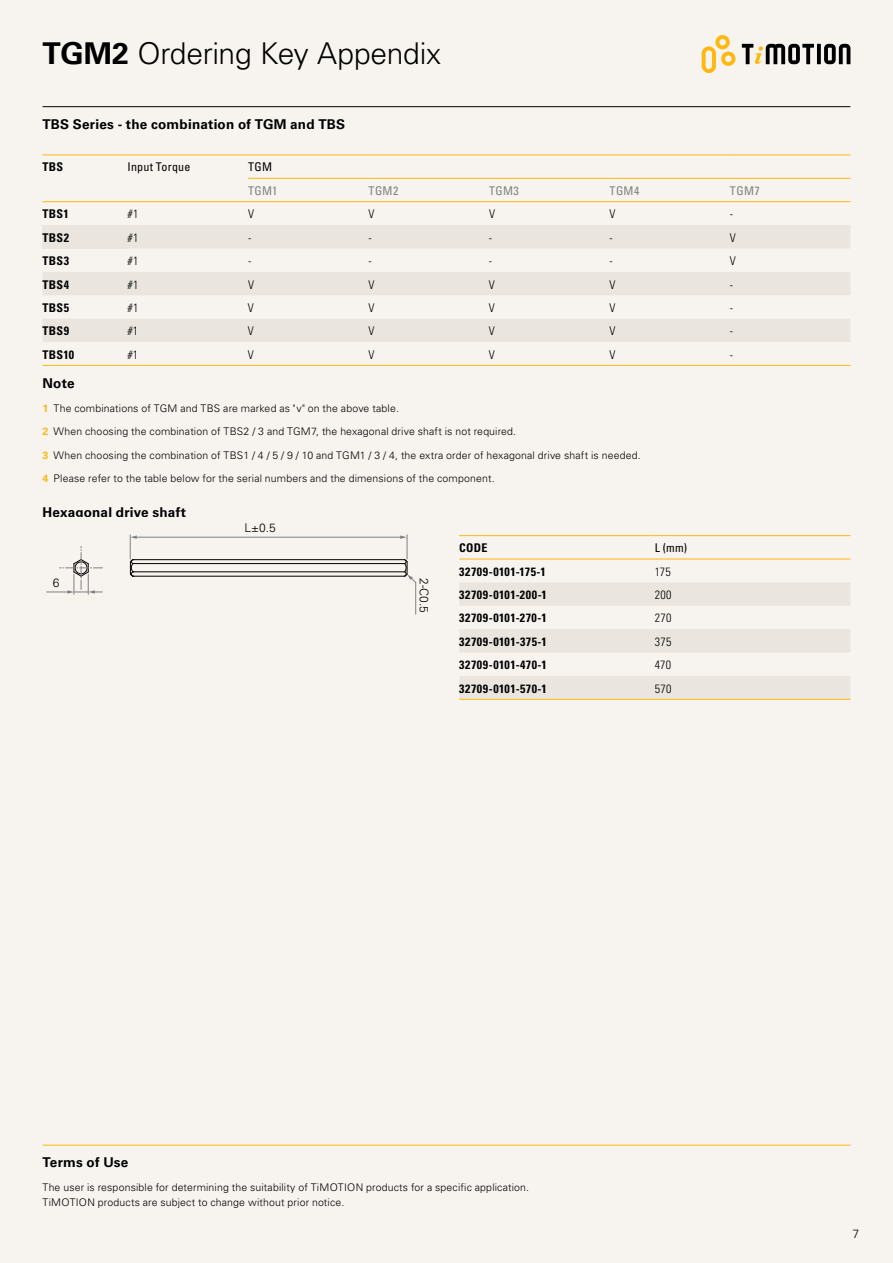
<style>
.page{position:relative;width:893px;height:1263px;background:#f7f3ef}
.page>*{position:absolute;margin:0;border:0;box-sizing:border-box;transform-origin:0 0}
.t1{font:300 30px "Univers LT Std";letter-spacing:-.01em;color:#000}
.t2{font:700 13.5px "Univers LT Std";letter-spacing:.015em;color:#000}
.t3{font:700 condensed 12px "Univers LT Std";letter-spacing:.04em;color:#000}
.t4{font:300 condensed 12px "Univers LT Std";letter-spacing:.02em;color:#000}
.t5{font:condensed 12px "Univers LT Std";letter-spacing:.045em;color:#808284}
.t6{font:condensed 12px "Univers LT Std";letter-spacing:.015em;color:#000}
.t7{font:300 12px "Univers LT Std";color:#000}
.t8{font:300 10.5px/15px "Univers LT Std";letter-spacing:.015em;color:#000}
.s1{font-weight:700}
.s2{font-weight:700;color:#fdb812}
</style>
<div class="page">
<svg style="left:702px;top:35px;width:33px;height:38px"></svg>
<svg style="left:817px;top:44px;width:4px;height:20px"></svg>
<svg style="left:824px;top:44px;width:26px;height:20px"></svg>
<svg style="left:742px;top:44px;width:72px;height:20px"></svg>
<hr style="left:43px;top:106px;width:807px;height:1px;background:#000">
<svg style="left:43px;top:225px;width:807px;height:117px;fill:#eae6df"></svg>
<hr style="left:43px;top:201px;width:85px;height:1px;background:#fdb812">
<hr style="left:248px;top:178px;width:121px;height:1px;background:#fdb812">
<hr style="left:369px;top:178px;width:120px;height:1px;background:#fdb812">
<hr style="left:489px;top:178px;width:120px;height:1px;background:#fdb812">
<hr style="left:609px;top:178px;width:121px;height:1px;background:#fdb812">
<hr style="left:730px;top:178px;width:120px;height:1px;background:#fdb812">
<hr style="left:43px;top:365px;width:85px;height:1px;background:#fdb812">
<hr style="left:128px;top:201px;width:120px;height:1px;background:#fdb812">
<hr style="left:248px;top:201px;width:121px;height:1px;background:#fdb812">
<hr style="left:369px;top:201px;width:120px;height:1px;background:#fdb812">
<hr style="left:489px;top:201px;width:120px;height:1px;background:#fdb812">
<hr style="left:609px;top:201px;width:121px;height:1px;background:#fdb812">
<hr style="left:730px;top:201px;width:120px;height:1px;background:#fdb812">
<hr style="left:128px;top:365px;width:120px;height:1px;background:#fdb812">
<hr style="left:248px;top:365px;width:121px;height:1px;background:#fdb812">
<hr style="left:369px;top:365px;width:120px;height:1px;background:#fdb812">
<hr style="left:489px;top:365px;width:120px;height:1px;background:#fdb812">
<hr style="left:609px;top:365px;width:121px;height:1px;background:#fdb812">
<hr style="left:730px;top:365px;width:120px;height:1px;background:#fdb812">
<hr style="left:43px;top:155px;width:85px;height:1px;background:#fdb812">
<hr style="left:128px;top:155px;width:120px;height:1px;background:#fdb812">
<hr style="left:248px;top:155px;width:121px;height:1px;background:#fdb812">
<hr style="left:369px;top:155px;width:120px;height:1px;background:#fdb812">
<hr style="left:489px;top:155px;width:120px;height:1px;background:#fdb812">
<hr style="left:609px;top:155px;width:121px;height:1px;background:#fdb812">
<hr style="left:730px;top:155px;width:120px;height:1px;background:#fdb812">
<svg style="left:459px;top:583px;width:391px;height:116px;fill:#eae6df"></svg>
<hr style="left:459px;top:559px;width:196px;height:1px;background:#fdb812">
<hr style="left:655px;top:559px;width:195px;height:1px;background:#fdb812">
<hr style="left:459px;top:699px;width:196px;height:1px;background:#fdb812">
<hr style="left:655px;top:699px;width:195px;height:1px;background:#fdb812">
<hr style="left:459px;top:535px;width:196px;height:1px;background:#fdb812">
<hr style="left:655px;top:535px;width:195px;height:1px;background:#fdb812">
<hr style="left:133px;top:563px;width:272px;height:1px;background:#030000">
<hr style="left:133px;top:572px;width:272px;height:1px;background:#030000">
<hr style="left:133px;top:576px;width:272px;height:1px;background:#030000">
<hr style="left:133px;top:559px;width:272px;height:1px;background:#030000">
<hr style="left:136px;top:537px;width:265px;height:1px;background:#808284">
<svg style="left:130px;top:535px;width:7px;height:42px"></svg>
<svg style="left:400px;top:535px;width:16px;height:48px"></svg>
<hr style="left:415px;top:582px;width:1px;height:32px;background:#808284">
<svg style="left:47px;top:546px;width:56px;height:48px"></svg>
<hr style="left:43px;top:1145px;width:807px;height:1px;background:#fdb812">
<h1 class="t1" style="left:43px;top:36px;width:400px"><span class="s1">TGM2</span> Ordering Key Appendix</h1>
<p class="t2" style="left:43px;top:116px;width:304px">TBS Series - the combination of TGM and TBS</p>
<p class="t3" style="left:43px;top:160px;width:22px">TBS</p>
<p class="t6" style="left:128px;top:159px;width:64px">Input Torque</p>
<p class="t6" style="left:248px;top:159px;width:26px">TGM</p>
<p class="t5" style="left:248px;top:183px;width:31px">TGM1</p>
<p class="t5" style="left:368px;top:183px;width:31px">TGM2</p>
<p class="t5" style="left:489px;top:183px;width:31px">TGM3</p>
<p class="t5" style="left:609px;top:183px;width:31px">TGM4</p>
<p class="t5" style="left:730px;top:183px;width:31px">TGM7</p>
<p class="t3" style="left:43px;top:207px;width:28px">TBS1</p>
<p class="t4" style="left:128px;top:207px;width:12px">#1</p>
<p class="t4" style="left:248px;top:207px;width:7px">V</p>
<p class="t4" style="left:368px;top:207px;width:7px">V</p>
<p class="t4" style="left:489px;top:207px;width:7px">V</p>
<p class="t4" style="left:609px;top:207px;width:7px">V</p>
<p class="t4" style="left:730px;top:207px;width:5px">-</p>
<p class="t3" style="left:42px;top:230px;width:28px">TBS2</p>
<p class="t4" style="left:128px;top:230px;width:12px">#1</p>
<p class="t4" style="left:248px;top:230px;width:5px">-</p>
<p class="t4" style="left:368px;top:230px;width:5px">-</p>
<p class="t4" style="left:489px;top:230px;width:5px">-</p>
<p class="t4" style="left:609px;top:230px;width:5px">-</p>
<p class="t4" style="left:730px;top:230px;width:7px">V</p>
<p class="t3" style="left:42px;top:254px;width:28px">TBS3</p>
<p class="t4" style="left:128px;top:254px;width:12px">#1</p>
<p class="t4" style="left:248px;top:254px;width:5px">-</p>
<p class="t4" style="left:368px;top:254px;width:5px">-</p>
<p class="t4" style="left:489px;top:254px;width:5px">-</p>
<p class="t4" style="left:609px;top:254px;width:5px">-</p>
<p class="t4" style="left:730px;top:254px;width:7px">V</p>
<p class="t3" style="left:42px;top:277px;width:28px">TBS4</p>
<p class="t4" style="left:128px;top:277px;width:12px">#1</p>
<p class="t4" style="left:248px;top:277px;width:7px">V</p>
<p class="t4" style="left:368px;top:277px;width:7px">V</p>
<p class="t4" style="left:489px;top:277px;width:7px">V</p>
<p class="t4" style="left:609px;top:277px;width:7px">V</p>
<p class="t4" style="left:730px;top:277px;width:5px">-</p>
<p class="t3" style="left:42px;top:300px;width:28px">TBS5</p>
<p class="t4" style="left:128px;top:300px;width:12px">#1</p>
<p class="t4" style="left:248px;top:300px;width:7px">V</p>
<p class="t4" style="left:368px;top:300px;width:7px">V</p>
<p class="t4" style="left:489px;top:300px;width:7px">V</p>
<p class="t4" style="left:609px;top:300px;width:7px">V</p>
<p class="t4" style="left:730px;top:300px;width:5px">-</p>
<p class="t3" style="left:42px;top:324px;width:28px">TBS9</p>
<p class="t4" style="left:127px;top:324px;width:12px">#1</p>
<p class="t4" style="left:248px;top:324px;width:7px">V</p>
<p class="t4" style="left:368px;top:324px;width:7px">V</p>
<p class="t4" style="left:489px;top:324px;width:7px">V</p>
<p class="t4" style="left:609px;top:324px;width:7px">V</p>
<p class="t4" style="left:730px;top:324px;width:5px">-</p>
<p class="t3" style="left:42px;top:347px;width:33px">TBS10</p>
<p class="t4" style="left:127px;top:347px;width:12px">#1</p>
<p class="t4" style="left:248px;top:347px;width:7px">V</p>
<p class="t4" style="left:368px;top:347px;width:7px">V</p>
<p class="t4" style="left:489px;top:347px;width:7px">V</p>
<p class="t4" style="left:609px;top:347px;width:7px">V</p>
<p class="t4" style="left:730px;top:347px;width:5px">-</p>
<p class="t2" style="left:43px;top:375px;width:34px">Note</p>
<p class="t8" style="left:43px;top:400px;width:358px"><span class="s2">1</span> The combinations of TGM and TBS are marked as "v" on the above table.</p>
<p class="t8" style="left:43px;top:424px;width:475px"><span class="s2">2</span> When choosing the combination of TBS2 / 3 and TGM7, the hexagonal drive shaft is not required.</p>
<p class="t8" style="left:43px;top:447px;width:600px"><span class="s2">3</span> When choosing the combination of TBS1 / 4 / 5 / 9 / 10 and TGM1 / 3 / 4, the extra order of hexagonal drive shaft is needed.</p>
<p class="t8" style="left:43px;top:471px;width:454px"><span class="s2">4</span> Please refer to the table below for the serial numbers and the dimensions of the component.</p>
<p class="t2" style="left:43px;top:505px;width:145px">Hexagonal drive shaft</p>
<p class="t3" style="left:459px;top:540px;width:30px">CODE</p>
<p class="t6" style="left:655px;top:540px;width:34px">L (mm)</p>
<p class="t3" style="left:459px;top:564px;width:88px">32709-0101-175-1</p>
<p class="t4" style="left:655px;top:564px;width:17px">175</p>
<p class="t3" style="left:459px;top:587px;width:89px">32709-0101-200-1</p>
<p class="t4" style="left:655px;top:588px;width:18px">200</p>
<p class="t3" style="left:459px;top:611px;width:89px">32709-0101-270-1</p>
<p class="t4" style="left:655px;top:611px;width:18px">270</p>
<p class="t3" style="left:459px;top:634px;width:89px">32709-0101-375-1</p>
<p class="t4" style="left:655px;top:634px;width:18px">375</p>
<p class="t3" style="left:459px;top:658px;width:89px">32709-0101-470-1</p>
<p class="t4" style="left:655px;top:658px;width:18px">470</p>
<p class="t3" style="left:459px;top:681px;width:89px">32709-0101-570-1</p>
<p class="t4" style="left:655px;top:681px;width:18px">570</p>
<p class="t7" style="left:245px;top:520px;width:33px">L±0.5</p>
<p class="t7" style="left:53px;top:576px;width:8px">6</p>
<p class="t7" style="left:431px;top:578px;width:36px;rotate:90deg">2-C0.5</p>
<p class="t2" style="left:43px;top:1155px;width:87px">Terms of Use</p>
<p class="t8" style="left:43px;top:1179px;width:488px">The user is responsible for determining the suitability of TiMOTION products for a specific application.<br>TiMOTION products are subject to change without prior notice.</p>
<p class="t7" style="left:852px;top:1226px;width:8px">7</p>
</div>
